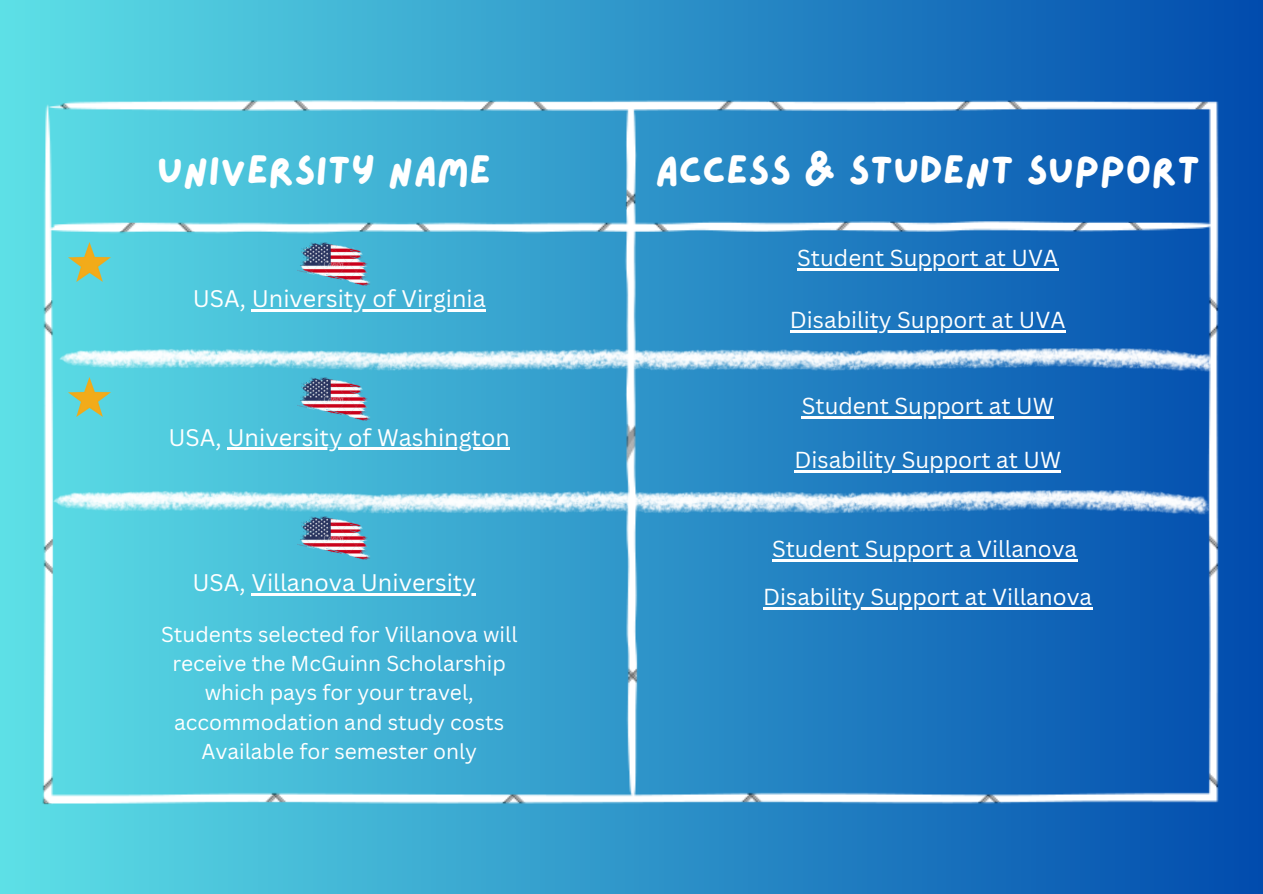
<style>
.page{position:relative;width:1263px;height:894px;background:#fff}
.page>*{position:absolute;margin:0;border:0;box-sizing:border-box;transform-origin:0 0}
.t1{font:40.5px "Lazydog";color:#fff}
.t2{font:23.4px "Canva Sans";color:#fff}
.t3{font:22.5px "Canva Sans";color:#fff}
.t4{font:21px/29.2px "Canva Sans";color:#fff;text-align:center}
</style>
<div class="page">
<div style="left:0;top:0;width:1263px;height:893px;background:linear-gradient(to right,#5de0e6,#014bad)"></div>
<img style="left:35px;top:69px;width:1192px;height:735px">
<svg style="left:36px;top:347px;width:1204px;height:26px"></svg>
<svg style="left:29px;top:489px;width:1205px;height:26px"></svg>
<img style="left:298px;top:516px;width:73px;height:43px">
<hr style="left:797px;top:269px;width:261px;height:2px;background:#fff">
<hr style="left:790px;top:330px;width:276px;height:2px;background:#fff">
<hr style="left:802px;top:416px;width:252px;height:2px;background:#fff">
<hr style="left:794px;top:470px;width:267px;height:2px;background:#fff">
<hr style="left:251px;top:593px;width:225px;height:2px;background:#fff">
<hr style="left:772px;top:558px;width:305px;height:3px;background:#fff">
<hr style="left:763px;top:607px;width:329px;height:2px;background:#fff">
<hr style="left:252px;top:309px;width:234px;height:2px;background:#fff">
<hr style="left:227px;top:447px;width:283px;height:3px;background:#fff">
<img style="left:298px;top:242px;width:73px;height:43px">
<img style="left:298px;top:377px;width:73px;height:43px">
<img style="left:69px;top:242px;width:41px;height:40px">
<img style="left:69px;top:377px;width:41px;height:39px">
<p class="t1" style="left:157px;top:150px;width:336px">UNIVERSITY NAME</p>
<p class="t1" style="left:655px;top:150px;width:547px">ACCESS &amp; STUDENT SUPPORT</p>
<h1 class="t2" style="left:193px;top:282px;width:295px">USA, University of Virginia</h1>
<h2 class="t2" style="left:168px;top:420px;width:343px">USA, University of Washington</h2>
<p class="t2" style="left:192px;top:565px;width:285px">USA, Villanova University</p>
<p class="t4" style="left:161px;top:619px;width:358px">Students selected for Villanova will receive the McGuinn Scholarship which pays for your travel, accommodation and study costs<br>Available for semester only</p>
<h2 class="t3" style="left:797px;top:242px;width:263px">Student Support at UVA</h2>
<p class="t3" style="left:790px;top:304px;width:277px">Disability Support at UVA</p>
<p class="t3" style="left:802px;top:390px;width:253px">Student Support at UW</p>
<h2 class="t3" style="left:794px;top:444px;width:268px">Disability Support at UW</h2>
<p class="t3" style="left:772px;top:532px;width:307px">Student Support a Villanova</p>
<p class="t3" style="left:763px;top:581px;width:330px">Disability Support at Villanova</p>
</div>
